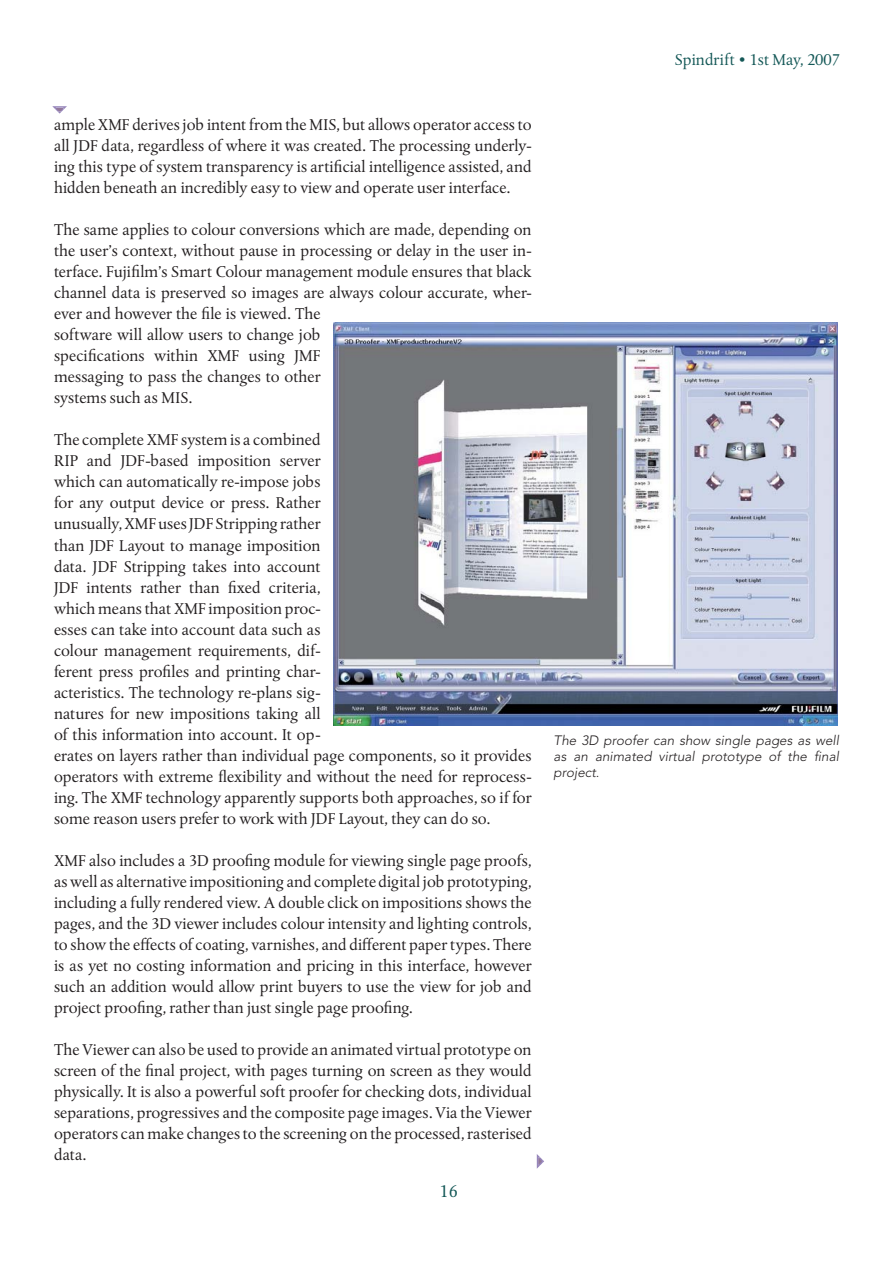
<style>
.page{position:relative;width:893px;height:1263px;background:#fff}
.page>*{position:absolute;margin:0;border:0;box-sizing:border-box;transform-origin:0 0}
.t1{font:18px "Albertina MT Std";color:#145857}
.t2{font:16.5px/21px "Albertina MT Std";color:#231f20;text-align:justify}
.t3{font:16.5px "Albertina MT Std";color:#145857}
.t4{font:italic 300 13.5px/16.2px "Avenir LT Std";color:#231f20;text-align:justify}
</style>
<div class="page">
<img style="left:333px;top:323px;width:505px;height:403px">
<svg style="left:52px;top:106px;width:15px;height:8px"></svg>
<svg style="left:537px;top:1154px;width:7px;height:15px"></svg>
<p class="t2" style="left:54px;top:115px;width:479px">ample XMF derives job intent from the MIS, but allows operator access to all JDF data, regardless of where it was created. The processing underly&shy;ing this type of system transparency is artificial intelligence assisted, and hidden beneath an incredibly easy to view and operate user interface.</p>
<p class="t2" style="left:54px;top:220px;width:479px;text-align:left">The same applies to colour conversions which are made, depending on the user’s context, without pause in processing or delay in the user in&shy;terface. Fujifilm’s Smart Colour management module ensures that black channel data is preserved so images are always colour accurate, wher&shy;ever and however the file is viewed. The<br>software will allow users to change job<br>specifications within XMF using JMF<br>messaging to pass the changes to other<br>systems such as MIS.</p>
<p class="t2" style="left:54px;top:430px;width:479px;text-align:left">The complete XMF system is a combined<br>RIP and JDF-based imposition server<br>which can automatically re-impose jobs<br>for any output device or press. Rather<br>unusually, XMF uses JDF Stripping rather<br>than JDF Layout to manage imposition<br>data. JDF Stripping takes into account<br>JDF intents rather than fixed criteria,<br>which means that XMF imposition proc-<br>esses can take into account data such as<br>colour management requirements, dif-<br>ferent press profiles and printing char-<br>acteristics. The technology re-plans sig-<br>natures for new impositions taking all<br>of this information into account. It op-<br>erates on layers rather than individual page components, so it provides operators with extreme flexibility and without the need for reprocess&shy;ing. The XMF technology apparently supports both approaches, so if for some reason users prefer to work with JDF Layout, they can do so.</p>
<p class="t2" style="left:54px;top:850px;width:479px">XMF also includes a 3D proofing module for viewing single page proofs, as well as alternative impositioning and complete digital job prototyping, including a fully rendered view. A double click on impositions shows the pages, and the 3D viewer includes colour intensity and lighting controls, to show the effects of coating, varnishes, and different paper types. There is as yet no costing information and pricing in this interface, however such an addition would allow print buyers to use the view for job and project proofing, rather than just single page proofing.</p>
<p class="t2" style="left:54px;top:1039px;width:479px">The Viewer can also be used to provide an animated virtual prototype on screen of the final project, with pages turning on screen as they would physically. It is also a powerful soft proofer for checking dots, individual separations, progressives and the composite page images. Via the Viewer operators can make changes to the screening on the processed, rasterised data.</p>
<p class="t1" style="left:440px;top:1183px;width:19px">16</p>
<p class="t3" style="left:675px;top:52px;width:167px">Spindrift • 1st May, 2007</p>
<p class="t4" style="left:554px;top:732px;width:287px">The 3D proofer can show single pages as well as an animated virtual prototype of the final project.</p>
</div>
